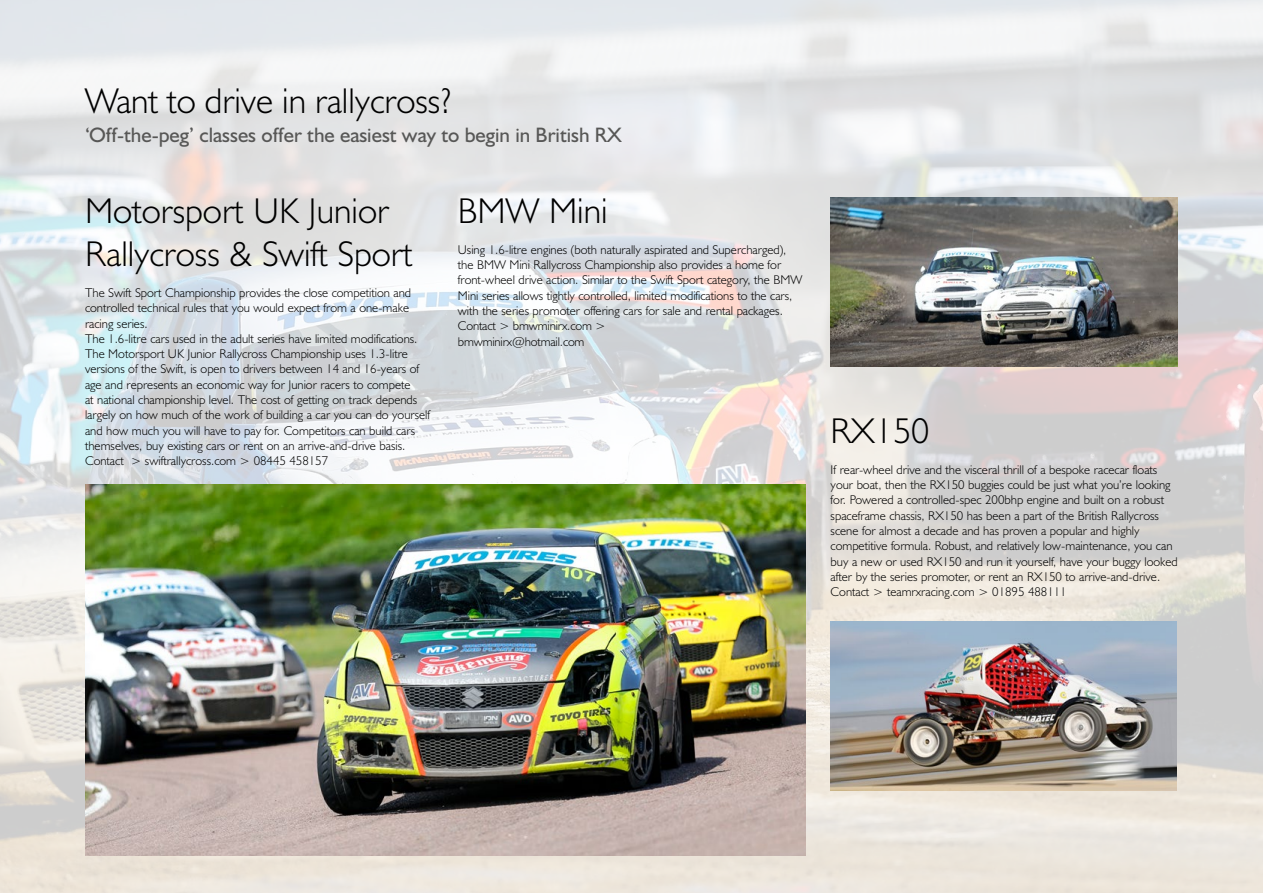
<style>
.page{position:relative;width:1263px;height:893px;background:#fff}
.page>*{position:absolute;margin:0;border:0;box-sizing:border-box;transform-origin:0 0}
.t1{font:300 36px/43.2px "Humanist 521 BT";color:#000}
.t2{font:21px "Humanist 521 BT";color:#575756}
.t3{font:300 12.75px/15.3px "Humanist 521 BT";color:#000}
</style>
<div class="page">
<img style="left:0;top:0;width:1263px;height:893px">
<img style="left:85px;top:485px;width:720px;height:371px">
<img style="left:831px;top:198px;width:347px;height:169px">
<img style="left:831px;top:622px;width:345px;height:169px">
<h1 class="t1" style="left:85px;top:78px;width:368px">Want to drive in rallycross?</h1>
<h2 class="t2" style="left:85px;top:122px;width:538px">‘Off-the-peg’ classes offer the easiest way to begin in British RX</h2>
<h1 class="t1" style="left:85px;top:189px;width:329px">Motorsport UK Junior<br>Rallycross &amp; Swift Sport</h1>
<p class="t3" style="left:85px;top:285px;width:347px">The Swift Sport Championship provides the close competition and controlled technical rules that you would expect from a one-make racing series.<br>The 1.6-litre cars used in the adult series have limited modifications.<br>The Motorsport UK Junior Rallycross Championship uses 1.3-litre versions of the Swift, is open to drivers between 14 and 16-years of age and represents an economic way for Junior racers to compete<br>at national championship level. The cost of getting on track depends largely on how much of the work of building a car you can do yourself and how much you will have to pay for. Competitors can build cars themselves, buy existing cars or rent on an arrive-and-drive basis.<br>Contact &gt; swiftrallycross.com &gt; 08445 458157</p>
<h1 class="t1" style="left:458px;top:189px;width:151px">BMW Mini</h1>
<p class="t3" style="left:458px;top:241px;width:346px">Using 1.6-litre engines (both naturally aspirated and Supercharged), the BMW Mini Rallycross Championship also provides a home for front-wheel drive action. Similar to the Swift Sport category, the BMW Mini series allows tightly controlled, limited modifications to the cars, with the series promoter offering cars for sale and rental packages.<br>Contact &gt; bmwminirx.com &gt;<br>bmwminirx@hotmail.com</p>
<h1 class="t1" style="left:831px;top:409px;width:100px">RX150</h1>
<p class="t3" style="left:831px;top:462px;width:349px">If rear-wheel drive and the visceral thrill of a bespoke racecar floats your boat, then the RX150 buggies could be just what you’re looking for. Powered a controlled-spec 200bhp engine and built on a robust spaceframe chassis, RX150 has been a part of the British Rallycross scene for almost a decade and has proven a popular and highly competitive formula. Robust, and relatively low-maintenance, you can buy a new or used RX150 and run it yourself, have your buggy looked after by the series promoter, or rent an RX150 to arrive-and-drive.<br>Contact &gt; teamrxracing.com &gt; 01895 488111</p>
</div>
